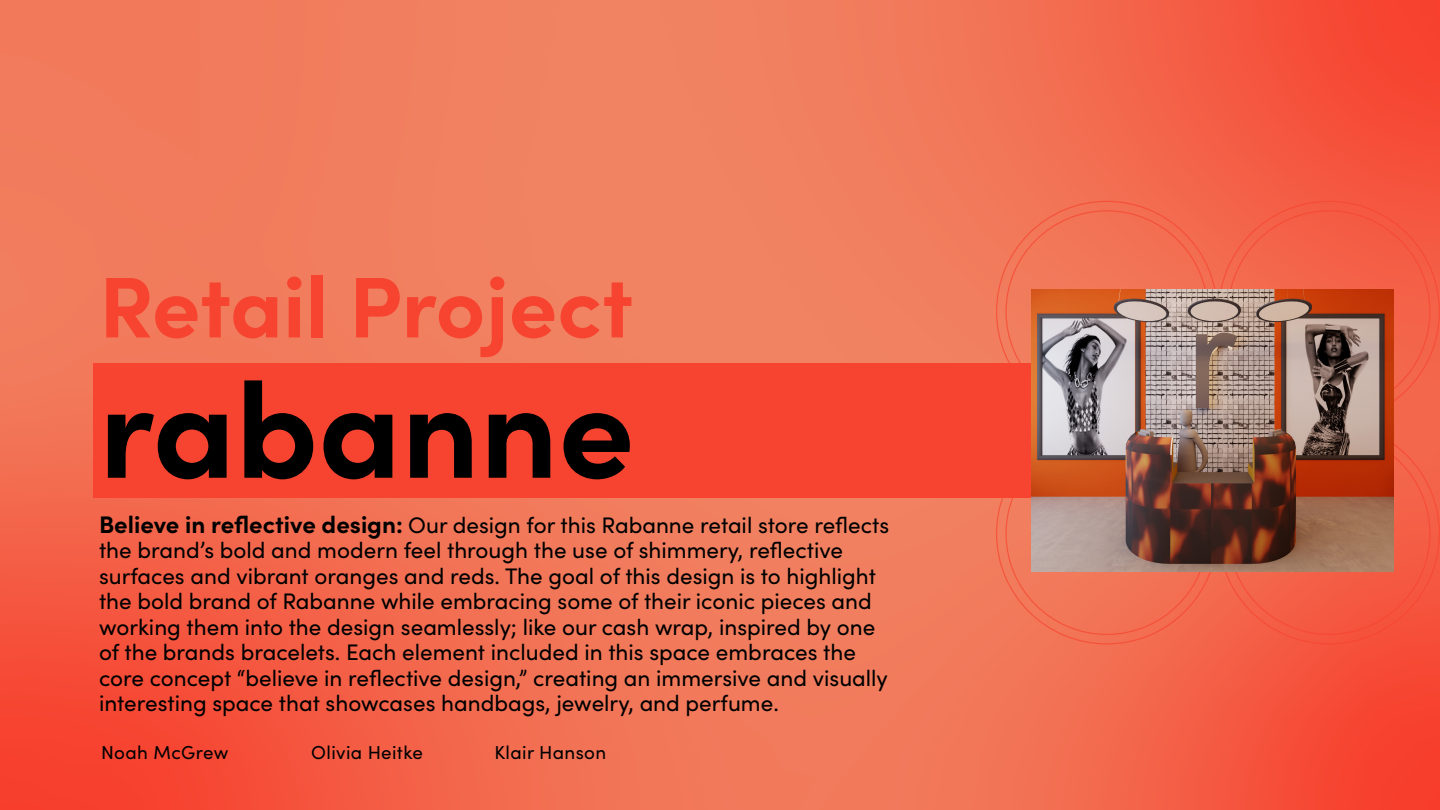
<style>
.page{position:relative;width:1440px;height:810px;background:#fff}
.page>*{position:absolute;margin:0;border:0;box-sizing:border-box;transform-origin:0 0}
.t1{font:700 135px "Sofia Pro";color:#000}
.Sub_Heading{font:700 86.25px "Sofia Pro";color:#f74431}
.Body_Text{font:22.5px/25.5px "Sofia Pro";color:#000}
.Body_Text_30_pt{font:18.75px "Sofia Pro";letter-spacing:.02em;color:#000}
.s1{font-weight:700;font-size:24px}
</style>
<div class="page">
<img style="left:0;top:0;width:1440px;height:810px">
<svg style="left:996px;top:201px;width:222px;height:162px;background:#f17255"></svg>
<svg style="left:1218px;top:201px;width:222px;height:222px;background:#f36047"></svg>
<svg style="left:996px;top:498px;width:222px;height:147px;background:#f17356"></svg>
<svg style="left:1218px;top:423px;width:222px;height:222px;background:#f35c44"></svg>
<div style="left:93px;top:363px;width:954px;height:135px;background:#f74431"></div>
<img style="left:1032px;top:290px;width:362px;height:281px">
<p class="Sub_Heading" style="left:99px;top:241px;width:536px">Retail Project</p>
<p class="t1" style="left:99px;top:326px;width:537px">rabanne</p>
<p class="Body_Text" style="left:99px;top:511px;width:792px"><span class="s1">Believe in reflective design:</span> Our design for this Rabanne retail store reflects the brand’s bold and modern feel through the use of shimmery, reflective surfaces and vibrant oranges and reds. The goal of this design is to highlight the bold brand of Rabanne while embracing some of their iconic pieces and working them into the design seamlessly; like our cash wrap, inspired by one of the brands bracelets. Each element included in this space embraces the core concept “believe in reflective design,” creating an immersive and visually interesting space that showcases handbags, jewelry, and perfume.</p>
<p class="Body_Text_30_pt" style="left:101px;top:738px;width:129px">Noah McGrew</p>
<p class="Body_Text_30_pt" style="left:311px;top:739px;width:113px">Olivia Heitke</p>
<p class="Body_Text_30_pt" style="left:494px;top:738px;width:113px">Klair Hanson</p>
</div>
